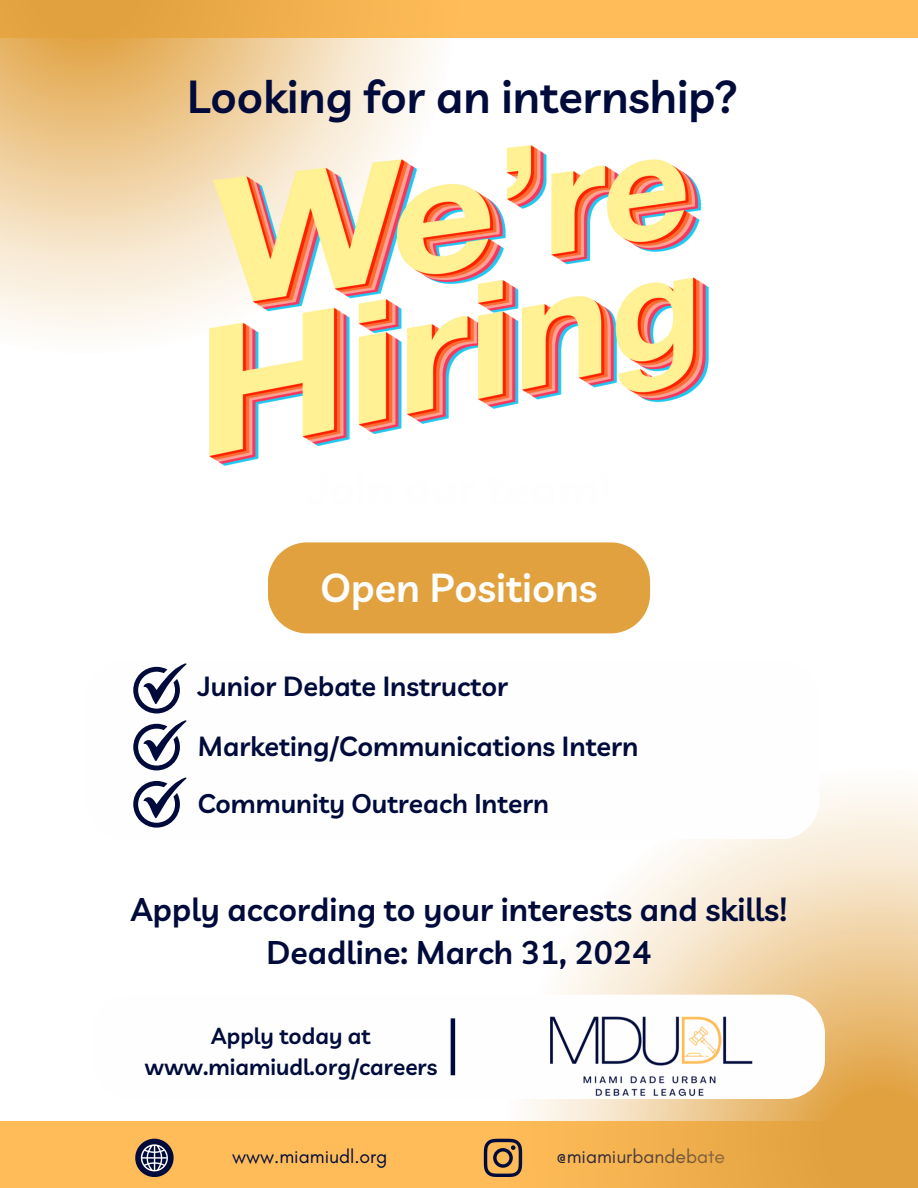
<style>
.page{position:relative;width:918px;height:1188px;background:#fff}
.page>*{position:absolute;margin:0;border:0;box-sizing:border-box;transform-origin:0 0}
.t1{font:600 45.15px "Livvic";color:#000b3b}
.t2{font:600 39.45px "Livvic";color:#fefefe}
.t3{font:600 31.95px/43.8px "Livvic";color:#000b3b;text-align:center}
.t4{font:600 27px "Livvic";color:#000b3b}
.t5{font:600 26.4px "Livvic";color:#000b3b}
.t6{font:600 22.5px/30.8px "Livvic";color:#000b3b;text-align:center}
.t7{font:19.5px "Glacial Indifference";color:#000b3b}
</style>
<div class="page">
<div style="left:0;top:1121px;width:918px;height:67px;background:#ffbc59"></div>
<svg style="left:135px;top:1139px;width:38px;height:38px"></svg>
<svg style="left:484px;top:1139px;width:21px;height:38px"></svg>
<div style="left:0;top:0;width:918px;height:37px;background:#ffbc59"></div>
<svg style="left:505px;top:789px;width:413px;height:399px"></svg>
<svg style="left:0;top:0;width:459px;height:354px"></svg>
<img style="left:210px;top:146px;width:498px;height:319px">
<div style="left:86px;top:660px;width:733px;height:179px;background:#fefefe;border-radius:39px"></div>
<div style="left:268px;top:542px;width:382px;height:91px;background:#e1a13f"></div>
<svg style="left:133px;top:663px;width:54px;height:50px"></svg>
<svg style="left:133px;top:777px;width:54px;height:51px"></svg>
<div style="left:92px;top:995px;width:733px;height:104px;background:#fefefe;border-radius:39px"></div>
<hr style="left:451px;top:1018px;width:4px;height:57px;background:#000b3b">
<svg style="left:133px;top:720px;width:54px;height:50px"></svg>
<img style="left:533px;top:1016px;width:234px;height:84px">
<h2 class="t1" style="left:187px;top:68px;width:553px">Looking for an internship?</h2>
<h4 class="t2" style="left:320px;top:562px;width:279px">Open Positions</h4>
<p class="t4" style="left:198px;top:669px;width:312px">Junior Debate Instructor</p>
<p class="t4" style="left:198px;top:729px;width:442px">Marketing/Communications Intern</p>
<h4 class="t5" style="left:198px;top:786px;width:353px">Community Outreach Intern</h4>
<h4 class="t3" style="left:131px;top:887px;width:658px">Apply according to your interests and skills!<br>Deadline: March 31, 2024</h4>
<h1 class="t6" style="left:145px;top:1020px;width:294px">Apply today at www.miamiudl.org/careers</h1>
<p class="t7" style="left:232px;top:1145px;width:157px">www.miamiudl.org</p>
<p class="t7" style="left:556px;top:1145px;width:171px">@miamiurbandebate</p>
</div>
